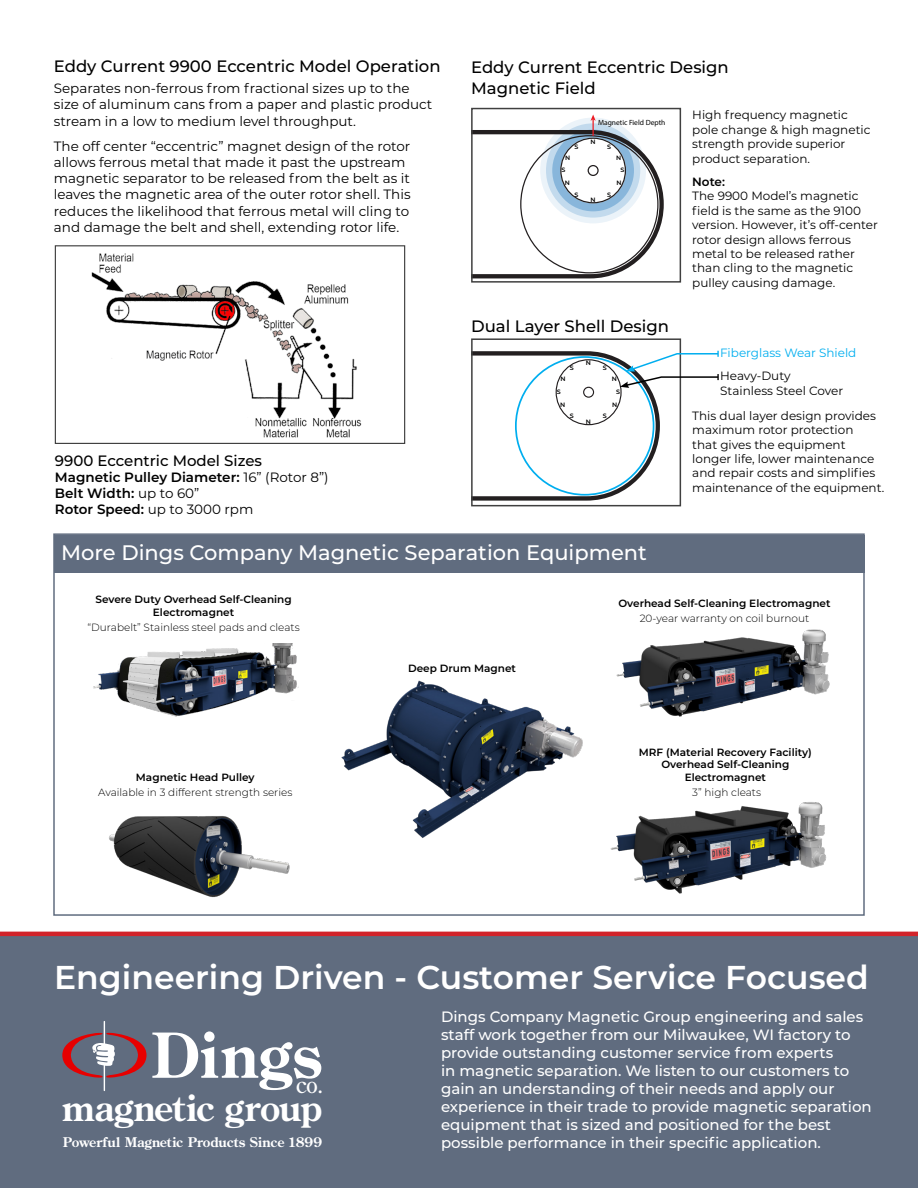
<style>
.page{position:relative;width:918px;height:1188px;background:#fff}
.page>*{position:absolute;margin:0;border:0;box-sizing:border-box;transform-origin:0 0}
.t1{font:700 61.8px "Century Old Style Std";letter-spacing:.005em;color:#fff}
.t2{font:700 35.7px "Century Old Style Std";letter-spacing:-.015em;color:#fff}
.t3{font:600 33px "Montserrat";color:#fff}
.t4{font:22.65px "Century Old Style Std";color:#fff}
.t5{font:500 21px "Montserrat";color:#fff}
.t6{font:500 16.5px/21px "Montserrat";color:#000}
.t7{font:500 15px/18px "Montserrat";color:#fff}
.t8{font:500 15px "Montserrat";color:#000}
.t9{font:13.5px/16.2px "Montserrat";color:#000}
.t10{font:600 13.5px/16.2px "Montserrat";color:#000}
.t11{font:700 13.35px "Century Old Style Std";color:#fff}
.t12{font:12px/14.4px "Montserrat";color:#000}
.t13{font:12px "Montserrat";color:#00aeef}
.t14{font:600 12px "Montserrat";color:#000}
.t15{font:600 10.5px/12.8px "Montserrat";color:#000;text-align:center}
.t16{font:300 10.5px "Montserrat";color:#000}
.t17{font:7.5px "Myriad Pro";color:#000}
.t18{font:600 6.3px "Montserrat";color:#000}
.s1{font-weight:400}
</style>
<div class="page">
<div style="left:0;top:934px;width:918px;height:254px;background:#606c7f"></div>
<svg style="left:62px;top:1021px;width:85px;height:70px"></svg>
<div style="left:54px;top:535px;width:810px;height:37px;background:#606c7f"></div>
<img style="left:617px;top:629px;width:213px;height:88px">
<img style="left:109px;top:816px;width:181px;height:82px">
<img style="left:341px;top:680px;width:242px;height:158px">
<img style="left:610px;top:802px;width:217px;height:92px">
<img style="left:93px;top:643px;width:206px;height:74px">
<svg style="left:474px;top:115px;width:190px;height:163px"></svg>
<div style="left:471px;top:108px;width:210px;height:175px;border:2px solid #404040"></div>
<img style="left:91px;top:253px;width:271px;height:185px">
<div style="left:55px;top:245px;width:350px;height:199px;border:1px solid #404040"></div>
<div style="left:471px;top:338px;width:210px;height:168px;border:2px solid #404040"></div>
<svg style="left:472px;top:351px;width:247px;height:150px"></svg>
<hr style="left:0;top:932px;width:918px;height:4px;background:#d2232a">
<h3 class="t6" style="left:54px;top:55px;width:388px">Eddy Current 9900 Eccentric Model Operation</h3>
<p class="t9" style="left:54px;top:80px;width:380px">Separates non-ferrous from fractional sizes up to the size of aluminum cans from a paper and plastic product stream in a low to medium level throughput.</p>
<p class="t9" style="left:54px;top:137px;width:358px">The off center “eccentric” magnet design of the rotor allows ferrous metal that made it past the upstream magnetic separator to be released from the belt as it leaves the magnetic area of the outer rotor shell. This reduces the likelihood that ferrous metal will cling to and damage the belt and shell, extending rotor life.</p>
<p class="t8" style="left:55px;top:450px;width:209px">9900 Eccentric Model Sizes</p>
<p class="t10" style="left:55px;top:468px;width:275px">Magnetic Pulley Diameter: <span class="s1">16” (Rotor 8”)<br></span>Belt Width: <span class="s1">up to 60”<br></span>Rotor Speed: <span class="s1">up to 3000 rpm</span></p>
<h3 class="t6" style="left:471px;top:56px;width:259px">Eddy Current Eccentric Design<br>Magnetic Field</h3>
<p class="t17" style="left:598px;top:118px;width:69px">Magnetic Field Depth</p>
<p class="t18" style="left:590px;top:137px;width:7px">N</p>
<p class="t18" style="left:574px;top:142px;width:5px">S</p>
<p class="t18" style="left:607px;top:142px;width:5px">S</p>
<p class="t18" style="left:565px;top:153px;width:7px">N</p>
<p class="t18" style="left:616px;top:153px;width:7px">N</p>
<p class="t18" style="left:565px;top:179px;width:7px">N</p>
<p class="t18" style="left:617px;top:179px;width:7px">N</p>
<p class="t18" style="left:590px;top:195px;width:7px">N</p>
<p class="t18" style="left:621px;top:166px;width:5px">S</p>
<p class="t18" style="left:562px;top:166px;width:5px">S</p>
<p class="t18" style="left:574px;top:190px;width:5px">S</p>
<p class="t18" style="left:607px;top:190px;width:5px">S</p>
<h3 class="t6" style="left:471px;top:315px;width:200px">Dual Layer Shell Design</h3>
<p class="t18" style="left:586px;top:359px;width:7px">N</p>
<p class="t18" style="left:570px;top:364px;width:5px">S</p>
<p class="t18" style="left:603px;top:364px;width:5px">S</p>
<p class="t18" style="left:560px;top:375px;width:7px">N</p>
<p class="t18" style="left:612px;top:375px;width:7px">N</p>
<p class="t18" style="left:560px;top:401px;width:7px">N</p>
<p class="t18" style="left:612px;top:401px;width:7px">N</p>
<p class="t18" style="left:586px;top:417px;width:7px">N</p>
<p class="t18" style="left:557px;top:388px;width:5px">S</p>
<p class="t18" style="left:616px;top:388px;width:5px">S</p>
<p class="t18" style="left:570px;top:412px;width:5px">S</p>
<p class="t18" style="left:603px;top:412px;width:5px">S</p>
<p class="t12" style="left:692px;top:108px;width:180px">High frequency magnetic pole change &amp; high magnetic strength provide superior product separation.</p>
<p class="t14" style="left:692px;top:173px;width:34px">Note:</p>
<p class="t12" style="left:692px;top:189px;width:187px">The 9900 Model’s magnetic field is the same as the 9100 version. However, it’s off-center rotor design allows ferrous metal to be released rather than cling to the magnetic pulley causing damage.</p>
<p class="t13" style="left:720px;top:345px;width:138px">Fiberglass Wear Shield</p>
<p class="t12" style="left:720px;top:368px;width:125px">Heavy-Duty<br>Stainless Steel Cover</p>
<p class="t12" style="left:692px;top:408px;width:193px">This dual layer design provides maximum rotor protection<br>that gives the equipment longer life, lower maintenance and repair costs and simplifies maintenance of the equipment.</p>
<h3 class="t5" style="left:61px;top:538px;width:587px">More Dings Company Magnetic Separation Equipment</h3>
<p class="t15" style="left:95px;top:593px;width:198px">Severe Duty Overhead Self-Cleaning<br>Electromagnet</p>
<p class="t16" style="left:87px;top:620px;width:214px">“Durabelt” Stainless steel pads and cleats</p>
<p class="t15" style="left:136px;top:770px;width:120px">Magnetic Head Pulley</p>
<p class="t16" style="left:98px;top:785px;width:196px">Available in 3 different strength series</p>
<p class="t15" style="left:408px;top:661px;width:109px">Deep Drum Magnet</p>
<p class="t15" style="left:618px;top:597px;width:214px">Overhead Self-Cleaning Electromagnet</p>
<p class="t16" style="left:640px;top:611px;width:171px">20-year warranty on coil burnout</p>
<p class="t15" style="left:639px;top:745px;width:174px">MRF (Material Recovery Facility)<br>Overhead Self-Cleaning<br>Electromagnet</p>
<p class="t16" style="left:692px;top:785px;width:70px">3” high cleats</p>
<h3 class="t3" style="left:54px;top:954px;width:816px">Engineering Driven - Customer Service Focused</h3>
<h1 class="t1" style="left:151px;top:1015px;width:173px">Dings</h1>
<p class="t7" style="left:441px;top:1007px;width:432px">Dings Company Magnetic Group engineering and sales staff work together from our Milwaukee, WI factory to provide outstanding customer service from experts<br>in magnetic separation. We listen to our customers to gain an understanding of their needs and apply our experience in their trade to provide magnetic separation equipment that is sized and positioned for the best possible performance in their specific application.</p>
<h3 class="t4" style="left:296px;top:1071px;width:29px">co.</h3>
<h2 class="t2" style="left:62px;top:1084px;width:262px">magnetic group</h2>
<p class="t11" style="left:63px;top:1133px;width:261px">Powerful Magnetic Products Since 1899</p>
</div>
